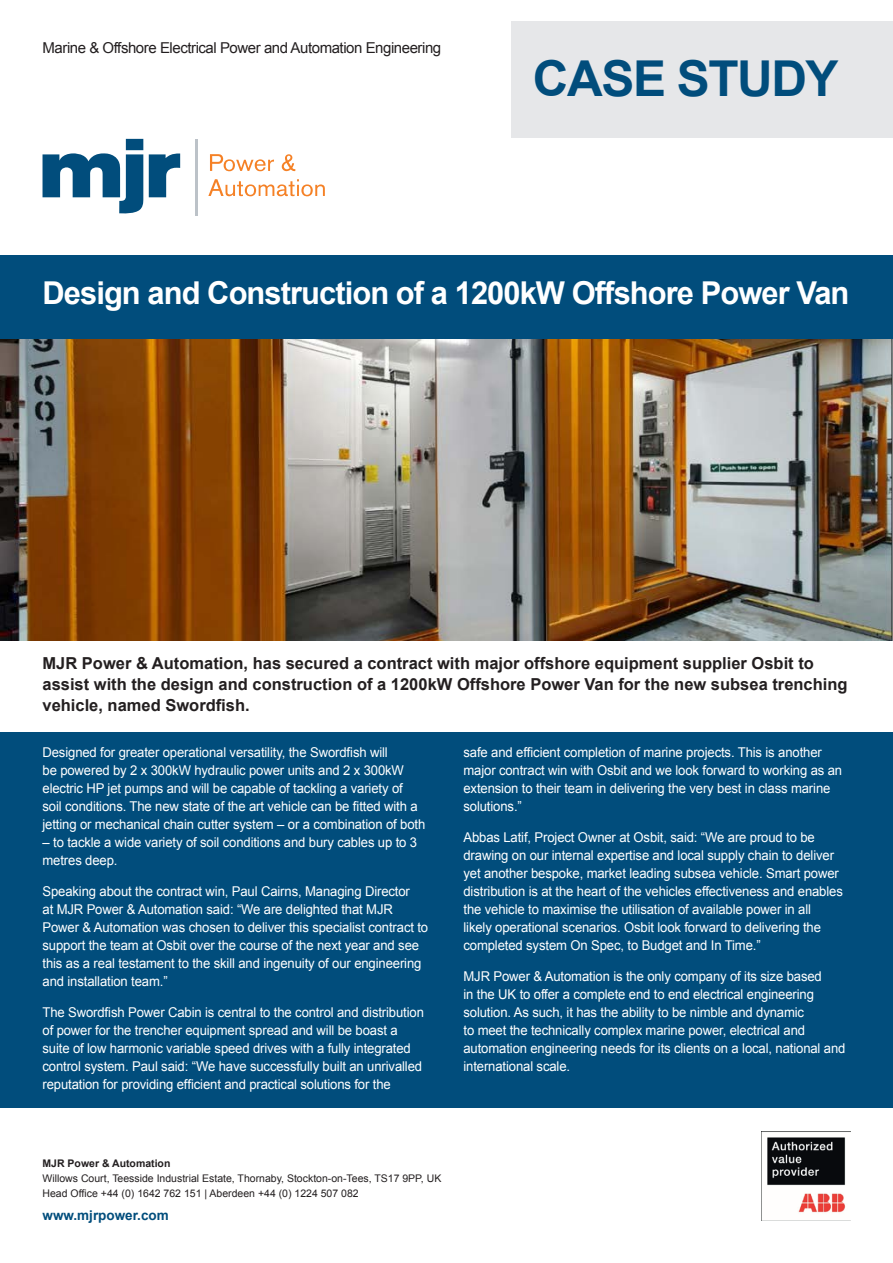
<style>
.page{position:relative;width:893px;height:1263px;background:#fff}
.page>*{position:absolute;margin:0;border:0;box-sizing:border-box;transform-origin:0 0}
.t1{font:700 49.5px "Arial";letter-spacing:-.03em;color:#014d7c}
.t2{font:700 31.5px "Arial";letter-spacing:-.03em;color:#fff}
.t3{font:700 16.5px/21px "Arial";color:#231f20}
.t4{font:15px "Arial";letter-spacing:-.03em;color:#231f20}
.t5{font:13.5px/18px "Arial";letter-spacing:-.01em;color:#fff}
.t6{font:700 13.5px "Arial";color:#014d7c}
.t7{font:10.5px/15px "Arial";color:#231f20}
.t8{font:700 10.5px "Arial";color:#231f20}
</style>
<div class="page">
<img style="left:1px;top:339px;width:891px;height:301px">
<svg style="left:43px;top:139px;width:100px;height:75px"></svg>
<svg style="left:149px;top:153px;width:31px;height:44px"></svg>
<hr style="left:195px;top:139px;width:3px;height:77px;background:#bcc2c8">
<svg style="left:208px;top:154px;width:117px;height:42px"></svg>
<div style="left:512px;top:21px;width:381px;height:117px;background:#e6e7e9"></div>
<div style="left:0;top:255px;width:893px;height:84px;background:#014d7c"></div>
<div style="left:0;top:732px;width:893px;height:376px;background:#014d7c"></div>
<img style="left:761px;top:1131px;width:89px;height:89px">
<p class="t4" style="left:43px;top:38px;width:400px">Marine &amp; Offshore Electrical Power and Automation Engineering</p>
<h1 class="t1" style="left:533px;top:46px;width:307px">CASE STUDY</h1>
<h2 class="t2" style="left:43px;top:272px;width:808px">Design and Construction of a 1200kW Offshore Power Van</h2>
<p class="t3" style="left:43px;top:653px;width:807px">MJR Power &amp; Automation, has secured a contract with major offshore equipment supplier Osbit to assist with the design and construction of a 1200kW Offshore Power Van for the new subsea trenching vehicle, named Swordfish.</p>
<p class="t5" style="left:43px;top:744px;width:384px">Designed for greater operational versatility, the Swordfish will<br>be powered by 2 x 300kW hydraulic power units and 2 x 300kW electric HP jet pumps and will be capable of tackling a variety of soil conditions. The new state of the art vehicle can be fitted with a jetting or mechanical chain cutter system – or a combination of both</p>
<p class="t5" style="left:43px;top:833px;width:376px">– to tackle a wide variety of soil conditions and bury cables up to 3 metres deep.</p>
<p class="t5" style="left:43px;top:882px;width:387px">Speaking about the contract win, Paul Cairns, Managing Director<br>at MJR Power &amp; Automation said: “We are delighted that MJR Power &amp; Automation was chosen to deliver this specialist contract to support the team at Osbit over the course of the next year and see this as a real testament to the skill and ingenuity of our engineering and installation team.”</p>
<p class="t5" style="left:43px;top:1003px;width:383px">The Swordfish Power Cabin is central to the control and distribution of power for the trencher equipment spread and will be boast a suite of low harmonic variable speed drives with a fully integrated control system. Paul said: “We have successfully built an unrivalled reputation for providing efficient and practical solutions for the</p>
<p class="t5" style="left:463px;top:743px;width:380px">safe and efficient completion of marine projects. This is another major contract win with Osbit and we look forward to working as an extension to their team in delivering the very best in class marine solutions.”</p>
<p class="t5" style="left:463px;top:828px;width:381px">Abbas Latif, Project Owner at Osbit, said: “We are proud to be drawing on our internal expertise and local supply chain to deliver yet another bespoke, market leading subsea vehicle. Smart power distribution is at the heart of the vehicles effectiveness and enables the vehicle to maximise the utilisation of available power in all<br>likely operational scenarios. Osbit look forward to delivering the completed system On Spec, to Budget and In Time.”</p>
<p class="t5" style="left:463px;top:967px;width:383px">MJR Power &amp; Automation is the only company of its size based<br>in the UK to offer a complete end to end electrical engineering solution. As such, it has the ability to be nimble and dynamic<br>to meet the technically complex marine power, electrical and automation engineering needs for its clients on a local, national and international scale.</p>
<p class="t8" style="left:43px;top:1156px;width:129px">MJR Power &amp; Automation</p>
<p class="t7" style="left:43px;top:1171px;width:400px">Willows Court, Teesside Industrial Estate, Thornaby, Stockton-on-Tees, TS17 9PP, UK<br>Head Office +44 (0) 1642 762 151 | Aberdeen +44 (0) 1224 507 082</p>
<p class="t6" style="left:43px;top:1207px;width:128px">www.mjrpower.com</p>
</div>
